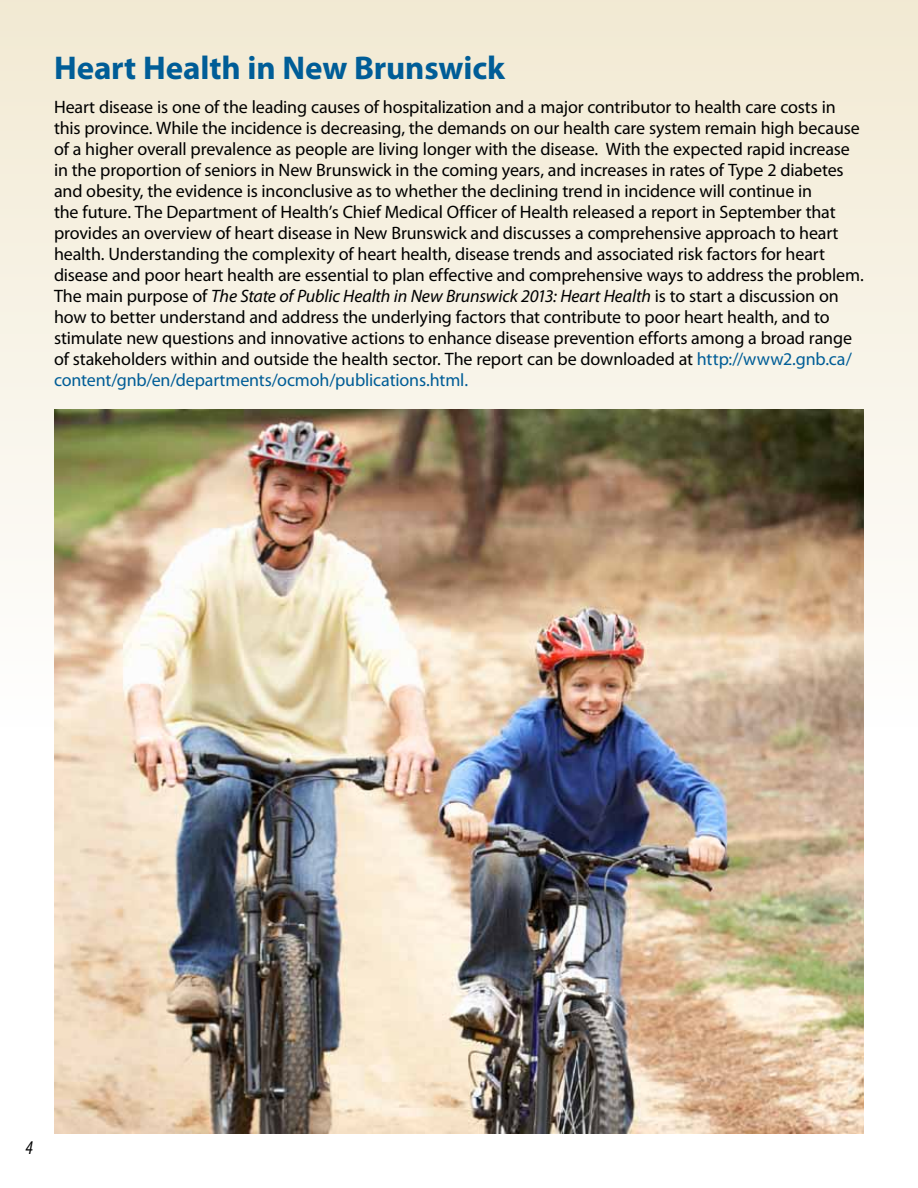
<style>
.page{position:relative;width:918px;height:1188px;background:#fff}
.page>*{position:absolute;margin:0;border:0;box-sizing:border-box;transform-origin:0 0}
.t1{font:700 33px "Myriad Pro";letter-spacing:-.005em;color:#005d97}
.t2{font:italic condensed 19.5px "Myriad Pro";color:#000}
.t3{font:18px/21px "Myriad Pro";letter-spacing:-.01em;color:#000}
.s1{font-style:italic}
.s2{color:#005d97}
</style>
<div class="page">
<div style="left:0;top:0;width:918px;height:726px;background:linear-gradient(to bottom,#f2e9d3,#fefefe)"></div>
<img style="left:54px;top:410px;width:810px;height:724px">
<h1 class="t1" style="left:54px;top:46px;width:453px">Heart Health in New Brunswick</h1>
<p class="t3" style="left:54px;top:97px;width:811px">Heart disease is one of the leading causes of hospitalization and a major contributor to health care costs in this province. While the incidence is decreasing, the demands on our health care system remain high because of a higher overall prevalence as people are living longer with the disease. With the expected rapid increase in the proportion of seniors in New Brunswick in the coming years, and increases in rates of Type 2 diabetes and obesity, the evidence is inconclusive as to whether the declining trend in incidence will continue in<br>the future. The Department of Health’s Chief Medical Officer of Health released a report in September that provides an overview of heart disease in New Brunswick and discusses a comprehensive approach to heart health. Understanding the complexity of heart health, disease trends and associated risk factors for heart disease and poor heart health are essential to plan effective and comprehensive ways to address the problem.<br>The main purpose of <span class="s1">The State of Public Health in New Brunswick 2013: Heart Health</span> is to start a discussion on how to better understand and address the underlying factors that contribute to poor heart health, and to stimulate new questions and innovative actions to enhance disease prevention efforts among a broad range of stakeholders within and outside the health sector. The report can be downloaded at <span class="s2">http://www2.gnb.ca/ content/gnb/en/departments/ocmoh/publications.html.</span></p>
<p class="t2" style="left:26px;top:1136px;width:9px">4</p>
</div>
